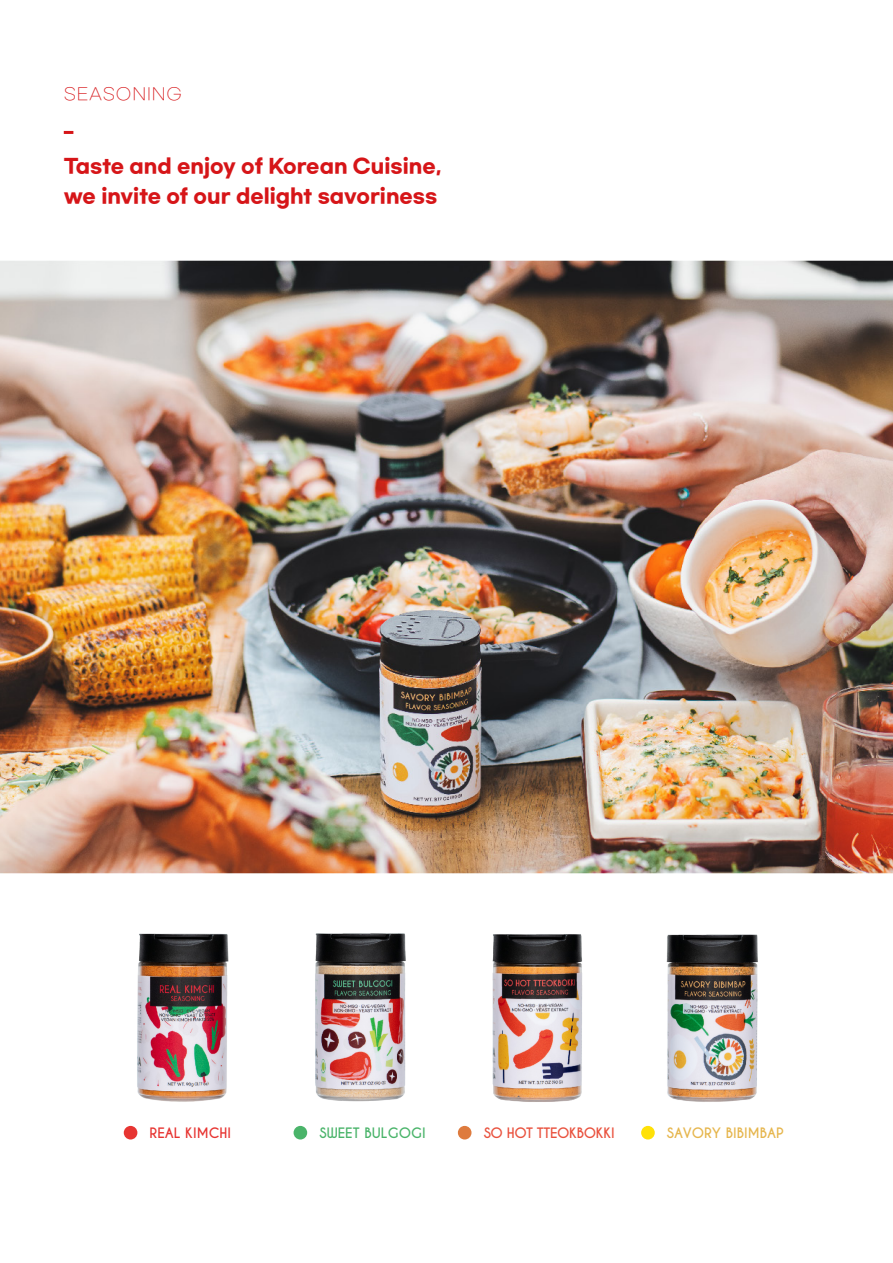
<style>
.page{position:relative;width:893px;height:1263px;background:#fff}
.page>*{position:absolute;margin:0;border:0;box-sizing:border-box;transform-origin:0 0}
.t1{font:700 19.5px/30px "Gmarket Sans";color:#d61518}
.t2{font:300 16.5px "Gmarket Sans";letter-spacing:.05em;color:#d61518}
.t3{font:700 13.5px "Caviar Dreams";letter-spacing:-.03em;color:#e9513d}
.t4{font:700 13.5px "Caviar Dreams";color:#e6b64e}
.t5{font:700 13.5px "Caviar Dreams";color:#4ab46a}
.t6{font:700 13.5px "Caviar Dreams";color:#e73532}
</style>
<div class="page">
<svg style="left:64px;top:131px;width:9px;height:3px"></svg>
<div style="left:641px;top:1126px;width:14px;height:13px;background:#ffe108;border-radius:50%"></div>
<div style="left:124px;top:1126px;width:13px;height:13px;background:#e73532;border-radius:50%"></div>
<div style="left:458px;top:1126px;width:13px;height:13px;background:#de7b3e;border-radius:50%"></div>
<div style="left:294px;top:1126px;width:13px;height:13px;background:#4ab46a;border-radius:50%"></div>
<img style="left:0;top:260px;width:893px;height:614px">
<img style="left:137px;top:933px;width:92px;height:169px">
<img style="left:492px;top:934px;width:91px;height:168px">
<img style="left:315px;top:933px;width:91px;height:169px">
<img style="left:666px;top:934px;width:92px;height:168px">
<p class="t2" style="left:64px;top:86px;width:120px">SEASONING</p>
<p class="t1" style="left:64px;top:152px;width:379px">Taste and enjoy of Korean Cuisine, we invite of our delight savoriness</p>
<p class="t6" style="left:150px;top:1125px;width:83px">REAL KIMCHI</p>
<p class="t5" style="left:319px;top:1125px;width:108px">SWEET BULGOGI</p>
<p class="t3" style="left:484px;top:1125px;width:132px">SO HOT TTEOKBOKKI</p>
<p class="t4" style="left:667px;top:1125px;width:118px">SAVORY BIBIMBAP</p>
</div>
